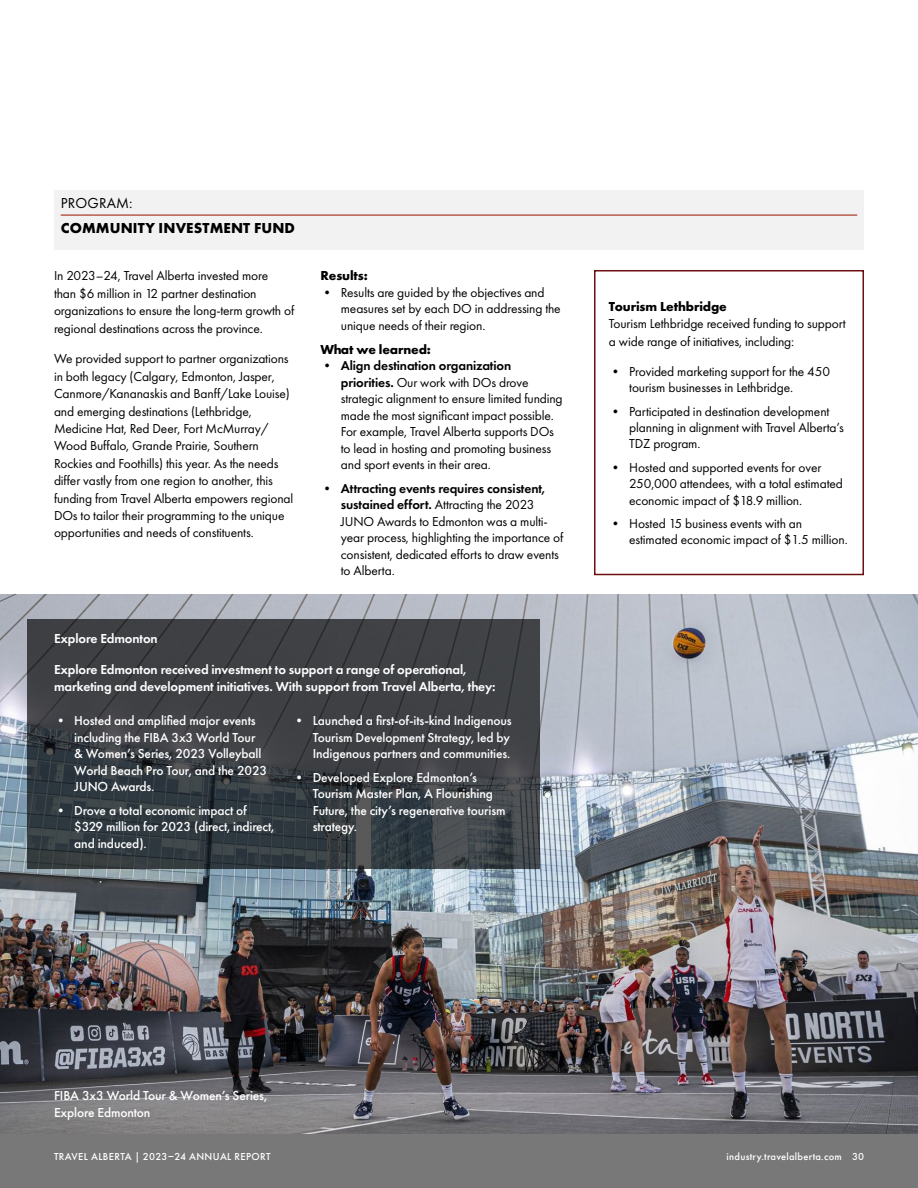
<style>
.page{position:relative;width:918px;height:1188px;background:#fff}
.page>*{position:absolute;margin:0;border:0;box-sizing:border-box;transform-origin:0 0}
.t1{font:700 15px "Futura PT";letter-spacing:.01em;color:#000}
.t2{font:15px "Futura PT";letter-spacing:.01em;color:#000}
.t3{font:13.5px/16.5px "Futura PT";letter-spacing:-.01em;color:#000}
.t4{font:500 13.5px/16.5px "Futura PT";letter-spacing:-.01em;color:#fff}
.t5{font:600 13.5px/17.4px "Futura PT";letter-spacing:-.01em;color:#fff}
.t6{font:700 13.5px "Futura PT";letter-spacing:-.01em;color:#000}
.t7{font:500 10.5px "Futura PT";letter-spacing:.025em;color:#fff}
.s1{font-weight:700}
.s2{font-weight:600}
</style>
<div class="page">
<div style="left:0;top:1134px;width:918px;height:54px;background:#787878"></div>
<img style="left:0;top:594px;width:918px;height:540px">
<div style="left:54px;top:190px;width:810px;height:60px;background:#f2f2f2"></div>
<hr style="left:61px;top:215px;width:796px;height:1px;background:#9c0f00">
<svg style="left:27px;top:619px;width:513px;height:250px;background:#3a3e43"></svg>
<div style="left:594px;top:270px;width:270px;height:305px;border:2px solid #6d1012"></div>
<p class="t2" style="left:61px;top:194px;width:73px">PROGRAM:</p>
<p class="t1" style="left:61px;top:218px;width:236px">COMMUNITY INVESTMENT FUND</p>
<p class="t3" style="left:54px;top:267px;width:242px;line-height:17.4px">In 2023–24, Travel Alberta invested more<br>than $6 million in 12 partner destination organizations to ensure the long-term growth of regional destinations across the province.</p>
<p class="t3" style="left:54px;top:350px;width:241px;line-height:17.4px">We provided support to partner organizations in both legacy (Calgary, Edmonton, Jasper, Canmore/Kananaskis and Banff/Lake Louise) and emerging destinations (Lethbridge, Medicine Hat, Red Deer, Fort McMurray/ Wood Buffalo, Grande Prairie, Southern Rockies and Foothills) this year. As the needs differ vastly from one region to another, this funding from Travel Alberta empowers regional DOs to tailor their programming to the unique opportunities and needs of constituents.</p>
<p class="t6" style="left:321px;top:267px;width:49px">Results:</p>
<p class="t3" style="left:341px;top:284px;width:221px;text-indent:-20px"><span class="s1">•</span> Results are guided by the objectives and measures set by each DO in addressing the unique needs of their region.</p>
<p class="t6" style="left:321px;top:341px;width:112px">What we learned:</p>
<p class="t3" style="left:341px;top:358px;width:223px;text-indent:-20px"><span class="s1">•</span> <span class="s2">Align destination organization priorities.</span> Our work with DOs drove strategic alignment to ensure limited funding made the most significant impact possible.<br>For example, Travel Alberta supports DOs to lead in hosting and promoting business and sport events in their area.</p>
<p class="t3" style="left:341px;top:480px;width:224px;text-indent:-20px"><span class="s1">•</span> <span class="s2">Attracting events requires consistent, sustained effort.</span> Attracting the 2023<br>JUNO Awards to Edmonton was a multi&shy;year process, highlighting the importance of consistent, dedicated efforts to draw events to Alberta.</p>
<p class="t5" style="left:54px;top:630px;width:105px">Explore Edmonton</p>
<p class="t5" style="left:54px;top:660px;width:443px">Explore Edmonton received investment to support a range of operational, marketing and development initiatives. With support from Travel Alberta, they:</p>
<p class="t4" style="left:74px;top:713px;width:195px;text-indent:-20px"><span class="s1">•</span> Hosted and amplified major events including the FIBA 3x3 World Tour &amp; Women’s Series, 2023 Volleyball<br>World Beach Pro Tour, and the 2023<br>JUNO Awards.</p>
<p class="t4" style="left:74px;top:802px;width:202px;text-indent:-20px"><span class="s1">•</span> Drove a total economic impact of $329 million for 2023 (direct, indirect, and induced).</p>
<p class="t4" style="left:313px;top:713px;width:200px;text-indent:-20px"><span class="s1">•</span> Launched a first-of-its-kind Indigenous<br>Tourism Development Strategy, led by<br>Indigenous partners and communities.</p>
<p class="t4" style="left:313px;top:769px;width:194px;text-indent:-20px"><span class="s1">•</span> Developed Explore Edmonton’s<br>Tourism Master Plan, A Flourishing<br>Future, the city’s regenerative tourism strategy.</p>
<p class="t6" style="left:609px;top:298px;width:119px">Tourism Lethbridge</p>
<p class="t3" style="left:609px;top:315px;width:238px;line-height:17.4px">Tourism Lethbridge received funding to support a wide range of initiatives, including:</p>
<p class="t3" style="left:629px;top:363px;width:202px;text-indent:-20px"><span class="s1">•</span> Provided marketing support for the 450 tourism businesses in Lethbridge.</p>
<p class="t3" style="left:629px;top:403px;width:216px;text-indent:-20px"><span class="s1">•</span> Participated in destination development planning in alignment with Travel Alberta’s<br>TDZ program.</p>
<p class="t3" style="left:629px;top:459px;width:215px;text-indent:-20px"><span class="s1">•</span> Hosted and supported events for over<br>250,000 attendees, with a total estimated economic impact of $18.9 million.</p>
<p class="t3" style="left:629px;top:515px;width:218px;text-indent:-20px"><span class="s1">•</span> Hosted 15 business events with an estimated economic impact of $1.5 million.</p>
<p class="t4" style="left:54px;top:1087px;width:215px;line-height:17.4px">FIBA 3x3 World Tour &amp; Women’s Series,<br>Explore Edmonton</p>
<p class="t7" style="left:54px;top:1150px;width:218px">TRAVEL ALBERTA | 2023–24 ANNUAL REPORT</p>
<p class="t7" style="left:727px;top:1150px;width:139px">industry.travelalberta.com 30</p>
</div>
